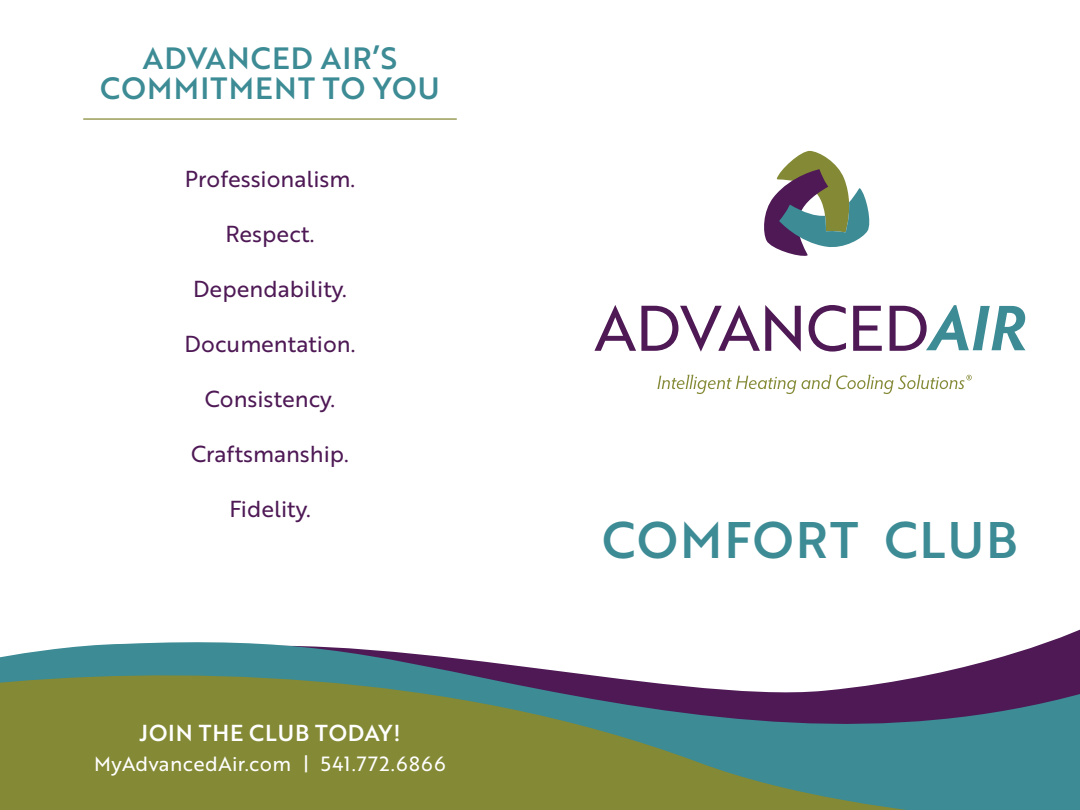
<style>
.page{position:relative;width:1080px;height:810px;background:#fff}
.page>*{position:absolute;margin:0;border:0;box-sizing:border-box;transform-origin:0 0}
.t1{font:50px "Brother 1816 Medium";letter-spacing:.04em;color:#3c8b95}
.t2{font:30px/30px "Brother 1816 Medium";letter-spacing:.04em;color:#3c8b95;text-align:center}
.t3{font:22.5px "Brother 1816 Regular";color:#4e1955}
.t4{font:22.5px "Brother 1816 Medium";letter-spacing:.04em;color:#fff}
.t5{font:20px "Brother 1816 Regular";letter-spacing:.02em;color:#fff}
</style>
<div class="page">
<svg style="left:0;top:637px;width:1080px;height:29px"></svg>
<svg style="left:0;top:666px;width:1080px;height:144px;background:#6d815e"></svg>
<svg style="left:764px;top:150px;width:106px;height:106px"></svg>
<svg style="left:594px;top:305px;width:432px;height:47px"></svg>
<svg style="left:657px;top:375px;width:315px;height:19px"></svg>
<hr style="left:83px;top:118px;width:374px;height:2px;background:#848935">
<h2 class="t2" style="left:100px;top:44px;width:341px">ADVANCED AIR’S<br>COMMITMENT TO YOU</h2>
<p class="t3" style="left:185px;top:169px;width:172px">Professionalism.</p>
<p class="t3" style="left:225px;top:224px;width:91px">Respect.</p>
<p class="t3" style="left:193px;top:279px;width:155px">Dependability.</p>
<p class="t3" style="left:185px;top:334px;width:172px">Documentation.</p>
<p class="t3" style="left:205px;top:389px;width:132px">Consistency.</p>
<p class="t3" style="left:191px;top:444px;width:159px">Craftsmanship.</p>
<p class="t3" style="left:229px;top:499px;width:83px">Fidelity.</p>
<p class="t4" style="left:139px;top:720px;width:263px">JOIN THE CLUB TODAY!</p>
<p class="t5" style="left:94px;top:755px;width:353px">MyAdvancedAir.com | 541.772.6866</p>
<h1 class="t1" style="left:602px;top:511px;width:417px">COMFORT CLUB</h1>
</div>
